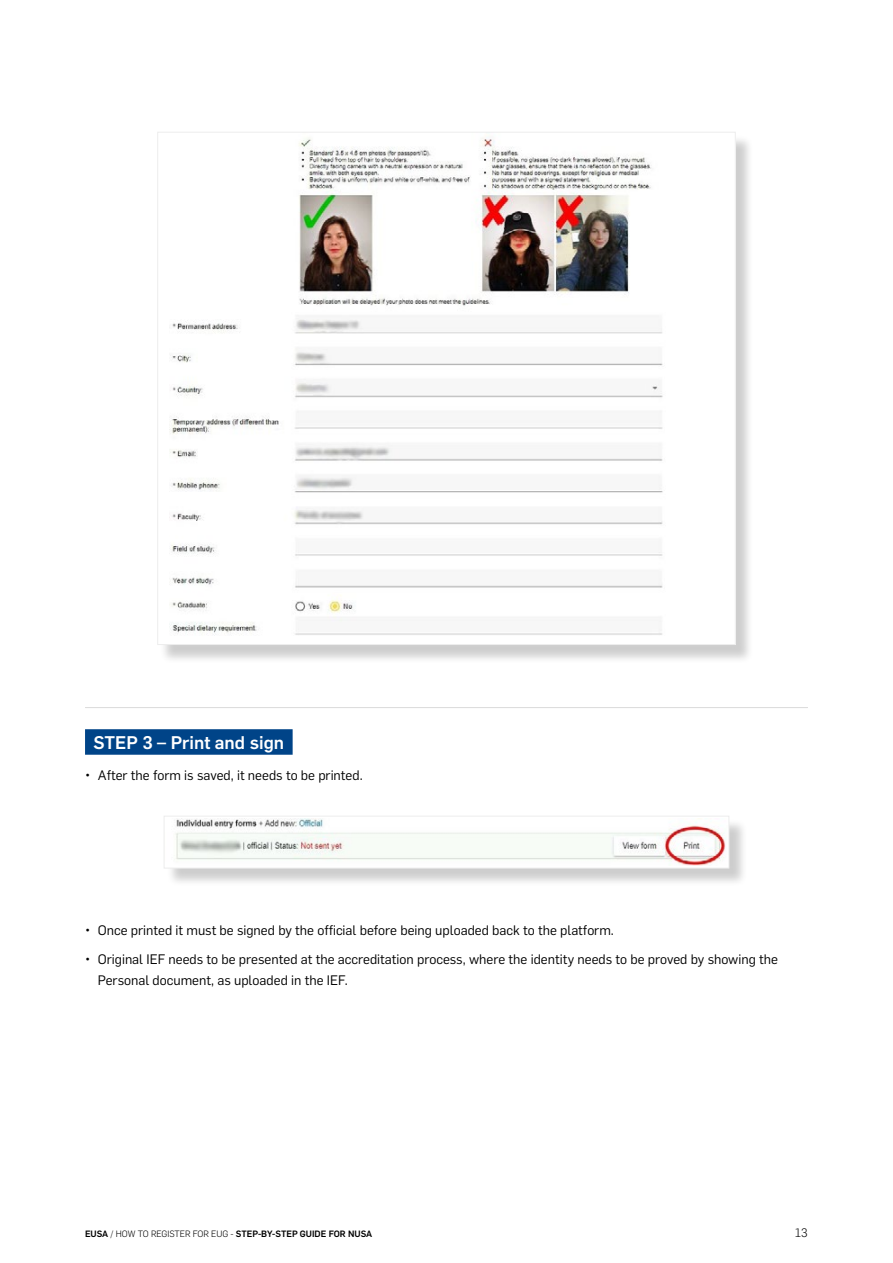
<style>
.page{position:relative;width:893px;height:1263px;background:#fff}
.page>*{position:absolute;margin:0;border:0;box-sizing:border-box;transform-origin:0 0}
.t1{font:500 18px "Flama";color:#fff}
.t2{font:13.5px/21px "Flama";color:#000}
.t3{font:300 12px "Flama";color:#000}
.t4{font:500 9px "Flama";color:#000}
.s1{font-weight:300}
</style>
<div class="page">
<hr style="left:85px;top:707px;width:723px;height:1px;background:#dadada">
<div style="left:85px;top:729px;width:208px;height:26px;background:#048"></div>
<div style="left:160px;top:134px;width:594px;height:530px;background:#000;opacity:.2"></div>
<img style="left:169px;top:134px;width:565px;height:509px">
<div style="left:166px;top:818px;width:582px;height:69px;background:#000;opacity:.2"></div>
<img style="left:166px;top:818px;width:561px;height:48px">
<div style="left:164px;top:816px;width:565px;height:52px;border:1px solid #ededed"></div>
<h1 class="t1" style="left:94px;top:730px;width:192px">STEP 3 – Print and sign</h1>
<p class="t2" style="left:85px;top:764px;width:279px">• After the form is saved, it needs to be printed.</p>
<p class="t2" style="left:85px;top:918px;width:530px">• Once printed it must be signed by the official before being uploaded back to the platform.</p>
<p class="t2" style="left:98px;top:948px;width:682px;text-indent:-13px">• Original IEF needs to be presented at the accreditation process, where the identity needs to be proved by showing the<br>Personal document, as uploaded in the IEF.</p>
<p class="t4" style="left:85px;top:1228px;width:289px">EUSA <span class="s1">/ HOW TO REGISTER FOR EUG -</span> STEP-BY-STEP GUIDE FOR NUSA</p>
<p class="t3" style="left:795px;top:1225px;width:14px">13</p>
</div>
